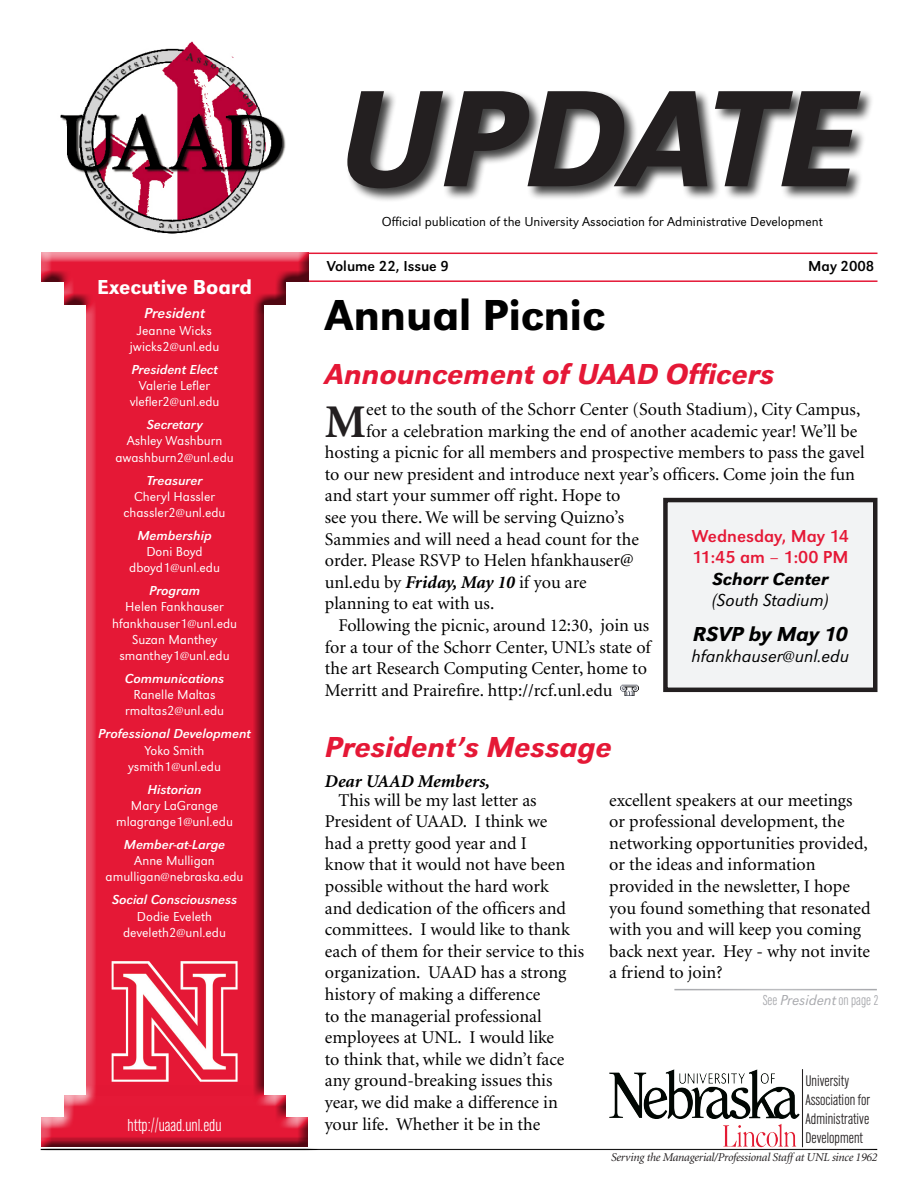
<style>
.page{position:relative;width:918px;height:1188px;background:#fff}
.page>*{position:absolute;margin:0;border:0;box-sizing:border-box;transform-origin:0 0}
.t1{font:142.5px "URW Grotesk T Med Ita";color:#231f20}
.Body_Text_1st_para{font:700 46.95px "Minion";color:#231f20}
.Headline{font:500 45px "URW Grotesk T";color:#000}
.Heading_1{font:30px "URW Grotesk T Med Ita";color:#e51836}
.t2{font:500 21px "URW Grotesk T";color:#fff}
.byline{font:21px "URW Grotesk T Med Ita";color:#000}
.Body_Text{font:18px/21.6px "Minion";color:#000}
.Body_Text_1st_para-2{font:18px "Minion";color:#000}
.byline-2{font:italic 300 18px/21.6px "URW Grotesk T";color:#000}
.Tips{font:18px "URW Grotesk T";color:#e51836}
.t3{font:18px "URW Grotesk T Lig Con";color:#fff}
.Question{font:italic 700 18px "Minion";color:#000}
.t4{font:16.05px "URW Grotesk T Lig Con";color:#231f20}
.t5{font:15px "URW Grotesk T";color:#000}
.t6{font:15px "URW Grotesk T Lig Con";color:#a8a9ad}
.Board_Title{font:italic 15px "URW Grotesk T";color:#fff}
.Board_Title-2{font:300 13.5px/16.2px "URW Grotesk T";color:#fff;text-align:center}
.Board_Title-3{font:italic 13.5px "URW Grotesk T";color:#fff}
.t7{font:300 13.5px "URW Grotesk T";color:#000}
.t8{font:italic 12px "Minion";letter-spacing:-.02em;color:#231f20}
.s1{font-weight:400;font-style:italic}
.s2{font-weight:700;font-style:italic}
.s3{font-family:"URW Grotesk T Med Ita";font-weight:400;font-style:normal}
.s4{font-family:"URW Grotesk T";font-weight:300;font-style:italic}
</style>
<div class="page">
<img style="left:60px;top:41px;width:226px;height:193px">
<div style="left:39px;top:252px;width:840px;height:899px;background:#231f20;opacity:.75"></div>
<div style="left:346px;top:90px;width:572px;height:183px;background:#000;opacity:.75"></div>
<img style="left:112px;top:961px;width:126px;height:121px">
<img style="left:609px;top:1069px;width:191px;height:50px">
<hr style="left:802px;top:1069px;width:1px;height:78px;background:#231f20">
<hr style="left:674px;top:989px;width:203px;height:1px;background:#fff">
<img style="left:621px;top:683px;width:17px;height:13px">
<div style="left:665px;top:500px;width:210px;height:190px;background:#f2f3f4"></div>
<div style="left:663px;top:498px;width:215px;height:194px;border:4px solid #231f20"></div>
<p class="t2" style="left:97px;top:275px;width:156px">Executive Board</p>
<p class="Board_Title" style="left:144px;top:305px;width:62px">President</p>
<p class="Board_Title-2" style="left:137px;top:322px;width:76px">Jeanne Wicks</p>
<p class="Board_Title-2" style="left:130px;top:338px;width:91px">jwicks2@unl.edu</p>
<p class="Board_Title-3" style="left:131px;top:362px;width:88px">President Elect</p>
<p class="Board_Title-2" style="left:139px;top:377px;width:73px">Valerie Lefler</p>
<p class="Board_Title-2" style="left:130px;top:394px;width:91px">vlefler2@unl.edu</p>
<p class="Board_Title-3" style="left:147px;top:417px;width:57px">Secretary</p>
<p class="Board_Title-2" style="left:127px;top:433px;width:97px">Ashley Washburn</p>
<p class="Board_Title-2" style="left:115px;top:449px;width:120px">awashburn2@unl.edu</p>
<p class="Board_Title-3" style="left:147px;top:472px;width:57px">Treasurer</p>
<p class="Board_Title-2" style="left:134px;top:488px;width:82px">Cheryl Hassler</p>
<p class="Board_Title-2" style="left:124px;top:504px;width:103px">chassler2@unl.edu</p>
<p class="Board_Title-3" style="left:138px;top:528px;width:76px">Membership</p>
<p class="Board_Title-2" style="left:146px;top:543px;width:58px">Doni Boyd</p>
<p class="Board_Title-2" style="left:129px;top:560px;width:92px">dboyd1@unl.edu</p>
<p class="Board_Title-3" style="left:149px;top:583px;width:53px">Program</p>
<p class="Board_Title-2" style="left:125px;top:599px;width:100px">Helen Fankhauser</p>
<p class="Board_Title-2" style="left:112px;top:615px;width:127px">hfankhauser1@unl.edu</p>
<p class="Board_Title-2" style="left:132px;top:631px;width:87px">Suzan Manthey</p>
<p class="Board_Title-2" style="left:120px;top:647px;width:112px">smanthey1@unl.edu</p>
<p class="Board_Title-3" style="left:125px;top:671px;width:101px">Communications</p>
<p class="Board_Title-2" style="left:134px;top:687px;width:83px">Ranelle Maltas</p>
<p class="Board_Title-2" style="left:125px;top:703px;width:101px">rmaltas2@unl.edu</p>
<p class="Board_Title-2" style="left:98px;top:726px;width:154px"><span class="s1">Professional Development<br></span>Yoko Smith ysmith1@unl.edu</p>
<p class="Board_Title-3" style="left:148px;top:782px;width:56px">Historian</p>
<p class="Board_Title-2" style="left:131px;top:797px;width:89px">Mary LaGrange</p>
<p class="Board_Title-2" style="left:116px;top:813px;width:118px">mlagrange1@unl.edu</p>
<p class="Board_Title-3" style="left:124px;top:837px;width:103px">Member-at-Large</p>
<p class="Board_Title-2" style="left:134px;top:853px;width:82px">Anne Mulligan</p>
<p class="Board_Title-2" style="left:106px;top:869px;width:139px">amulligan@nebraska.edu</p>
<p class="Board_Title-3" style="left:112px;top:892px;width:127px">Social Consciousness</p>
<p class="Board_Title-2" style="left:137px;top:908px;width:77px">Dodie Eveleth</p>
<p class="Board_Title-2" style="left:123px;top:924px;width:104px">develeth2@unl.edu</p>
<p class="t3" style="left:128px;top:1115px;width:95px">http://uaad.unl.edu</p>
<p class="t1" style="left:338px;top:57px;width:522px">UPDATE</p>
<p class="t7" style="left:382px;top:214px;width:442px">Official publication of the University Association for Administrative Development</p>
<p class="t5" style="left:327px;top:257px;width:124px">Volume 22, Issue 9</p>
<p class="t5" style="left:808px;top:257px;width:68px">May 2008</p>
<p class="Headline" style="left:325px;top:290px;width:281px">Annual Picnic</p>
<p class="Heading_1" style="left:325px;top:357px;width:451px">Announcement of UAAD Officers</p>
<p class="Body_Text_1st_para" style="left:325px;top:398px;width:43px">M</p>
<p class="Body_Text_1st_para-2" style="left:366px;top:400px;width:496px">eet to the south of the Schorr Center (South Stadium), City Campus,</p>
<p class="Body_Text_1st_para-2" style="left:366px;top:422px;width:493px">for a celebration marking the end of another academic year! We’ll be</p>
<p class="Body_Text_1st_para-2" style="left:325px;top:444px;width:541px">hosting a picnic for all members and prospective members to pass the gavel</p>
<p class="Body_Text_1st_para-2" style="left:325px;top:465px;width:532px">to our new president and introduce next year’s officers. Come join the fun</p>
<p class="Body_Text_1st_para-2" style="left:325px;top:487px;width:297px">and start your summer off right. Hope to</p>
<p class="Body_Text_1st_para-2" style="left:325px;top:508px;width:301px">see you there. We will be serving Quizno’s</p>
<p class="Body_Text_1st_para-2" style="left:325px;top:530px;width:316px">Sammies and will need a head count for the</p>
<p class="Body_Text_1st_para-2" style="left:325px;top:552px;width:310px">order. Please RSVP to Helen hfankhauser@</p>
<p class="Body_Text_1st_para-2" style="left:325px;top:573px;width:263px">unl.edu by <span class="s2">Friday, May 10</span> if you are</p>
<p class="Body_Text_1st_para-2" style="left:325px;top:595px;width:171px">planning to eat with us.</p>
<p class="Body_Text" style="left:325px;top:615px;width:328px;text-indent:14px">Following the picnic, around 12:30, join us for a tour of the Schorr Center, UNL’s state of the art Research Computing Center, home to Merritt and Prairefire. http://rcf.unl.edu</p>
<p class="Tips" style="left:692px;top:525px;width:158px">Wednesday, May 14</p>
<p class="Tips" style="left:692px;top:547px;width:158px">11:45 am – 1:00 PM</p>
<p class="byline-2" style="left:712px;top:568px;width:118px"><span class="s3">Schorr Center </span>(South Stadium)</p>
<p class="byline" style="left:693px;top:622px;width:156px">RSVP by May 10</p>
<p class="byline-2" style="left:691px;top:645px;width:159px">hfankhauser@unl.edu</p>
<p class="Heading_1" style="left:325px;top:729px;width:288px">President’s Message</p>
<p class="Question" style="left:325px;top:772px;width:166px">Dear UAAD Members,</p>
<p class="Body_Text" style="left:325px;top:790px;width:261px;text-indent:14px">This will be my last letter as<br>President of UAAD. I think we<br>had a pretty good year and I<br>know that it would not have been possible without the hard work<br>and dedication of the officers and committees. I would like to thank each of them for their service to this organization. UAAD has a strong history of making a difference<br>to the managerial professional employees at UNL. I would like<br>to think that, while we didn’t face any ground-breaking issues this year, we did make a difference in your life. Whether it be in the</p>
<p class="Body_Text" style="left:609px;top:790px;width:263px">excellent speakers at our meetings or professional development, the networking opportunities provided, or the ideas and information provided in the newsletter, I hope you found something that resonated with you and will keep you coming back next year. Hey - why not invite a friend to join?</p>
<p class="t6" style="left:763px;top:993px;width:118px">See <span class="s4">President</span> on page 2</p>
<p class="t4" style="left:805px;top:1072px;width:45px">University</p>
<p class="t4" style="left:805px;top:1091px;width:66px">Association for</p>
<p class="t4" style="left:805px;top:1111px;width:65px">Administrative</p>
<p class="t4" style="left:805px;top:1130px;width:59px">Development</p>
<p class="t8" style="left:611px;top:1151px;width:268px">Serving the Managerial/Professional Staff at UNL since 1962</p>
</div>
